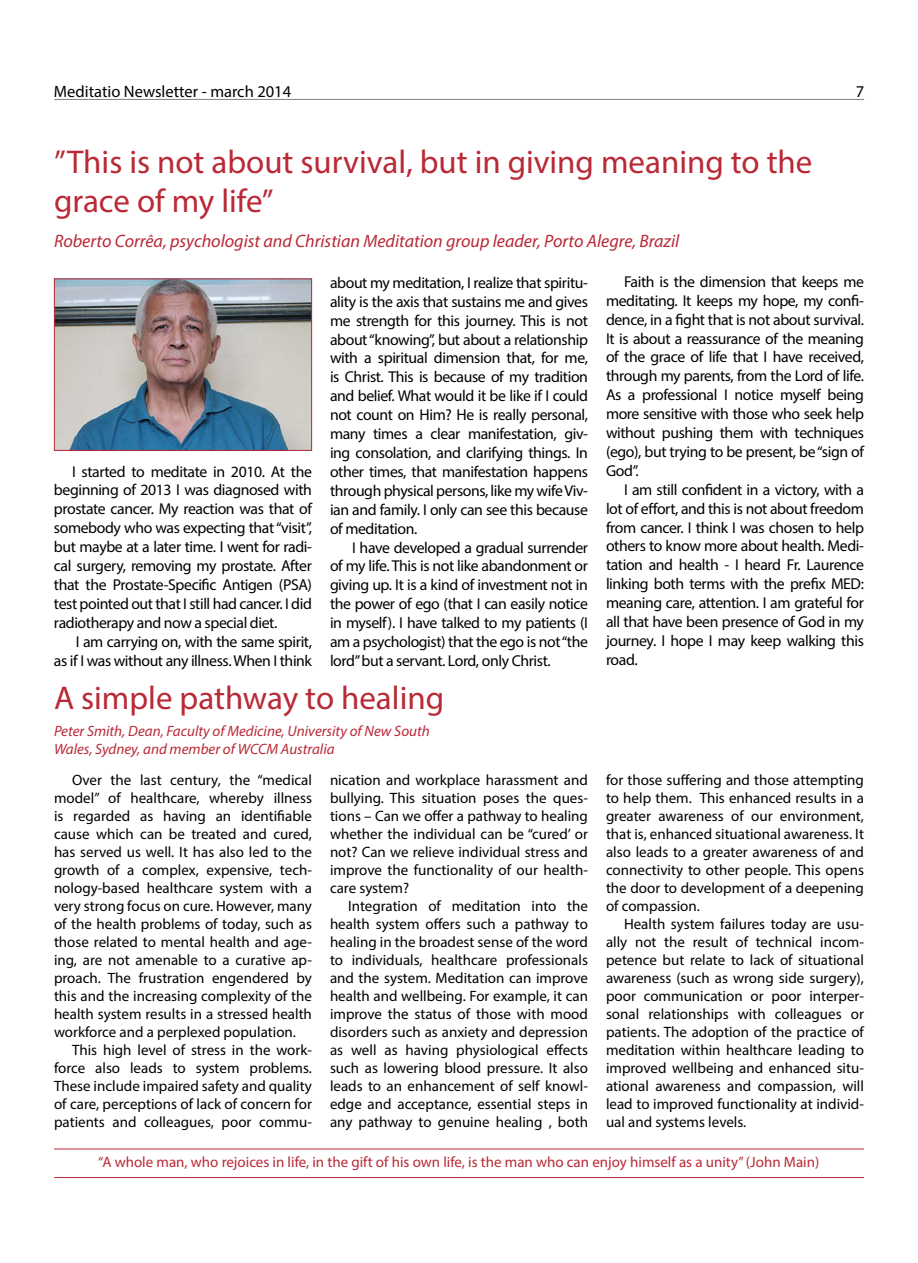
<style>
.page{position:relative;width:918px;height:1263px;background:#fff}
.page>*{position:absolute;margin:0;border:0;box-sizing:border-box;transform-origin:0 0}
.t1{font:33px/39.6px "Myriad Pro";color:#b92936}
.t2{font:italic 18px "Myriad Pro";color:#b92936}
.t3{font:16.5px "Myriad Pro";color:#000}
.t4{font:15.75px/18.9px "Myriad Pro";letter-spacing:-.025em;color:#000;text-align:justify}
.t5{font:15px/18px "Myriad Pro";color:#000;text-align:justify}
.t6{font:15px "Myriad Pro";color:#b92936}
.t7{font:italic 15px/18px "Myriad Pro";color:#b92936}
</style>
<div class="page">
<hr style="left:54px;top:99px;width:810px;height:1px;background:#000">
<hr style="left:54px;top:1177px;width:810px;height:1px;background:#b92936">
<hr style="left:54px;top:1148px;width:810px;height:1px;background:#b92936">
<img style="left:56px;top:281px;width:254px;height:168px">
<div style="left:54px;top:279px;width:258px;height:172px;border:1px solid #b92936"></div>
<p class="t3" style="left:54px;top:82px;width:239px">Meditatio Newsletter - march 2014</p>
<p class="t3" style="left:856px;top:82px;width:10px">7</p>
<h1 class="t1" style="left:54px;top:141px;width:760px">”This is not about survival, but in giving meaning to the grace of my life”</h1>
<p class="t2" style="left:54px;top:230px;width:627px">Roberto Corrêa, psychologist and Christian Meditation group leader, Porto Alegre, Brazil</p>
<p class="t4" style="left:54px;top:462px;width:260px;text-indent:18px">I started to meditate in 2010. At the beginning of 2013 I was diagnosed with prostate cancer. My reaction was that of somebody who was expecting that “visit”, but maybe at a later time. I went for radi&shy;cal surgery, removing my prostate. After that the Prostate-Specific Antigen (PSA) test pointed out that I still had cancer. I did radiotherapy and now a special diet.</p>
<p class="t4" style="left:54px;top:632px;width:260px;text-align:right">I am carrying on, with the same spirit,<br>as if I was without any illness. When I think</p>
<p class="t4" style="left:330px;top:273px;width:260px">about my meditation, I realize that spiritu&shy;ality is the axis that sustains me and gives me strength for this journey. This is not about “knowing”, but about a relationship with a spiritual dimension that, for me, is Christ. This is because of my tradition and belief. What would it be like if I could not count on Him? He is really personal, many times a clear manifestation, giv&shy;ing consolation, and clarifying things. In other times, that manifestation happens through physical persons, like my wife Viv&shy;ian and family. I only can see this because of meditation.</p>
<p class="t4" style="left:330px;top:537px;width:260px;text-indent:22px">I have developed a gradual surrender of my life. This is not like abandonment or giving up. It is a kind of investment not in the power of ego (that I can easily notice in myself). I have talked to my patients (I am a psychologist) that the ego is not “the lord” but a servant. Lord, only Christ.</p>
<h1 class="t1" style="left:54px;top:678px;width:392px">A simple pathway to healing</h1>
<p class="t7" style="left:54px;top:721px;width:377px">Peter Smith, Dean, Faculty of Medicine, University of New South<br>Wales, Sydney, and member of WCCM Australia</p>
<p class="t5" style="left:54px;top:771px;width:260px;text-indent:18px">Over the last century, the “medical model” of healthcare, whereby illness is regarded as having an identifiable cause which can be treated and cured, has served us well. It has also led to the growth of a complex, expensive, tech&shy;nology-based healthcare system with a very strong focus on cure. However, many of the health problems of today, such as those related to mental health and age&shy;ing, are not amenable to a curative ap&shy;proach. The frustration engendered by this and the increasing complexity of the health system results in a stressed health workforce and a perplexed population.</p>
<p class="t5" style="left:54px;top:1041px;width:259px;text-indent:18px">This high level of stress in the work&shy;force also leads to system problems.<br>These include impaired safety and quality of care, perceptions of lack of concern for patients and colleagues, poor commu-</p>
<p class="t5" style="left:330px;top:771px;width:260px">nication and workplace harassment and bullying. This situation poses the ques&shy;tions – Can we offer a pathway to healing whether the individual can be “cured’ or not? Can we relieve individual stress and improve the functionality of our health&shy;care system?</p>
<p class="t5" style="left:330px;top:897px;width:260px;text-indent:18px">Integration of meditation into the health system offers such a pathway to healing in the broadest sense of the word to individuals, healthcare professionals and the system. Meditation can improve health and wellbeing. For example, it can improve the status of those with mood disorders such as anxiety and depression as well as having physiological effects such as lowering blood pressure. It also leads to an enhancement of self knowl&shy;edge and acceptance, essential steps in any pathway to genuine healing , both</p>
<p class="t4" style="left:606px;top:272px;width:260px;text-indent:18px">Faith is the dimension that keeps me meditating. It keeps my hope, my confi&shy;dence, in a fight that is not about survival.<br>It is about a reassurance of the meaning of the grace of life that I have received, through my parents, from the Lord of life.<br>As a professional I notice myself being more sensitive with those who seek help without pushing them with techniques (ego), but trying to be present, be “sign of God”.</p>
<p class="t4" style="left:606px;top:480px;width:260px;text-indent:18px">I am still confident in a victory, with a lot of effort, and this is not about freedom from cancer. I think I was chosen to help others to know more about health. Medi&shy;tation and health - I heard Fr. Laurence linking both terms with the prefix MED: meaning care, attention. I am grateful for all that have been presence of God in my journey. I hope I may keep walking this road.</p>
<p class="t5" style="left:606px;top:771px;width:260px">for those suffering and those attempting to help them. This enhanced results in a greater awareness of our environment, that is, enhanced situational awareness. It also leads to a greater awareness of and connectivity to other people. This opens the door to development of a deepening of compassion.</p>
<p class="t5" style="left:606px;top:915px;width:260px;text-indent:18px">Health system failures today are usu&shy;ally not the result of technical incom&shy;petence but relate to lack of situational awareness (such as wrong side surgery), poor communication or poor interper&shy;sonal relationships with colleagues or patients. The adoption of the practice of meditation within healthcare leading to improved wellbeing and enhanced situ&shy;ational awareness and compassion, will lead to improved functionality at individ&shy;ual and systems levels.</p>
<p class="t6" style="left:98px;top:1153px;width:723px">“A whole man, who rejoices in life, in the gift of his own life, is the man who can enjoy himself as a unity” (John Main)</p>
</div>
